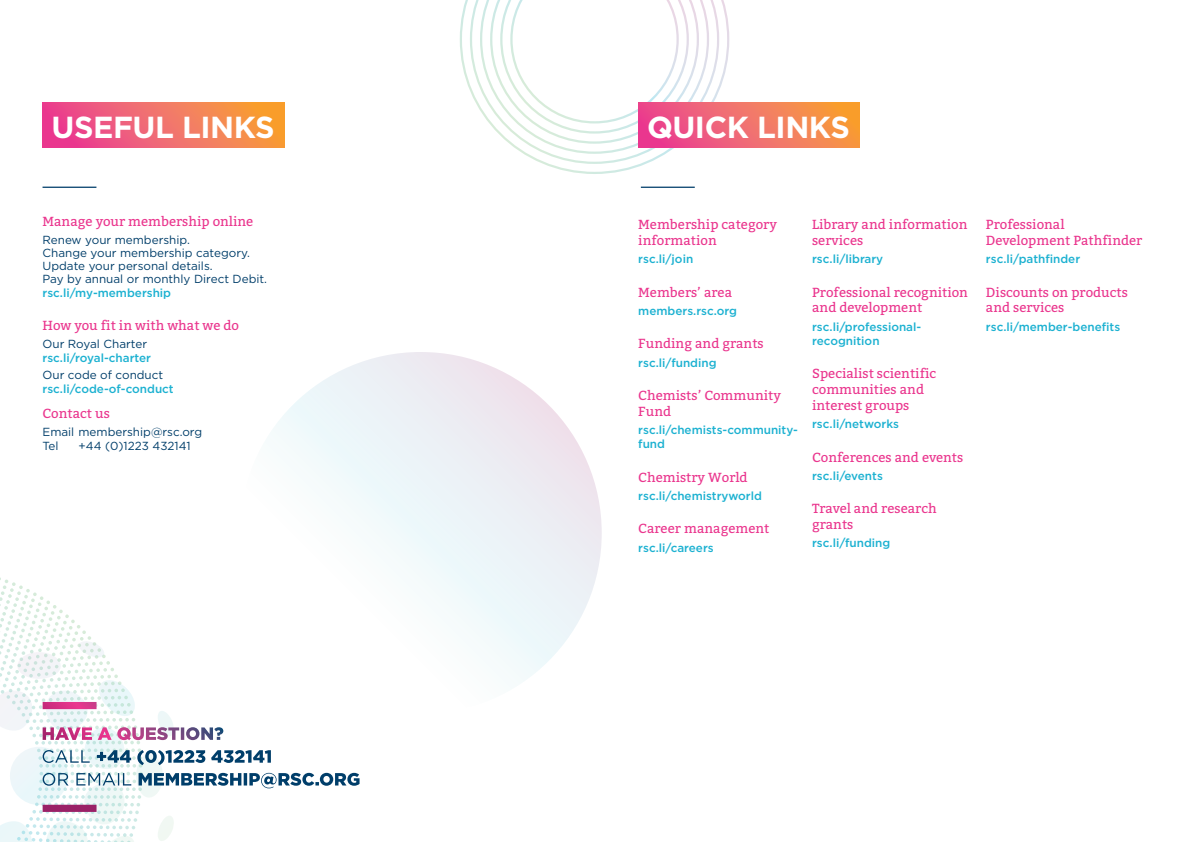
<style>
.page{position:relative;width:1191px;height:842px;background:#fff}
.page>*{position:absolute;margin:0;border:0;box-sizing:border-box;transform-origin:0 0}
.t1{font:700 30.4px "Gotham";letter-spacing:-.015em;color:#fff}
.t2{font:13.2px/15.8px "Bitter";color:#ea368e}
.t3{font:500 11.7px/14px "Gotham";color:#1cb1d1}
.t4{font:11.7px/13.2px "Gotham";color:#003e6a}
</style>
<div class="page">
<div style="left:240px;top:352px;width:362px;height:362px;background:linear-gradient(to right,#fbffff,#ebebf2);border-radius:50%"></div>
<svg style="left:460px;top:0;width:269px;height:174px"></svg>
<svg style="left:470px;top:0;width:249px;height:164px"></svg>
<svg style="left:480px;top:0;width:229px;height:154px"></svg>
<svg style="left:638px;top:102px;width:221px;height:45px;background:#f16f69"></svg>
<svg style="left:43px;top:102px;width:242px;height:45px;background:#f16f68"></svg>
<hr style="left:641px;top:187px;width:54px;height:1px;background:#003e6a">
<hr style="left:43px;top:187px;width:53px;height:1px;background:#003e6a">
<svg style="left:0;top:582px;width:359px;height:260px"></svg>
<h1 class="t1" style="left:52px;top:107px;width:225px">USEFUL LINKS</h1>
<h1 class="t1" style="left:647px;top:107px;width:204px">QUICK LINKS</h1>
<p class="t2" style="left:43px;top:214px;width:212px">Manage your membership online</p>
<p class="t4" style="left:43px;top:233px;width:226px">Renew your membership.<br>Change your membership category.<br>Update your personal details.<br>Pay by annual or monthly Direct Debit.</p>
<p class="t3" style="left:43px;top:286px;width:130px">rsc.li/my-membership</p>
<p class="t2" style="left:43px;top:318px;width:198px">How you fit in with what we do</p>
<p class="t4" style="left:43px;top:337px;width:106px">Our Royal Charter</p>
<p class="t3" style="left:43px;top:350px;width:110px">rsc.li/royal-charter</p>
<p class="t4" style="left:43px;top:368px;width:122px">Our code of conduct</p>
<p class="t3" style="left:43px;top:381px;width:133px">rsc.li/code-of-conduct</p>
<p class="t2" style="left:43px;top:405px;width:69px">Contact us</p>
<p class="t4" style="left:43px;top:425px;width:161px">Email membership@rsc.org<br>Tel</p>
<p class="t4" style="left:79px;top:439px;width:113px">+44 (0)1223 432141</p>
<p class="t2" style="left:638px;top:217px;width:140px">Membership category information</p>
<p class="t3" style="left:638px;top:252px;width:56px">rsc.li/join</p>
<p class="t2" style="left:638px;top:284px;width:95px">Members’ area</p>
<p class="t3" style="left:638px;top:303px;width:100px">members.rsc.org</p>
<p class="t2" style="left:638px;top:336px;width:127px">Funding and grants</p>
<p class="t3" style="left:638px;top:355px;width:80px">rsc.li/funding</p>
<p class="t2" style="left:638px;top:388px;width:144px">Chemists’ Community<br>Fund</p>
<p class="t3" style="left:638px;top:423px;width:161px">rsc.li/chemists-community&shy;fund</p>
<p class="t2" style="left:638px;top:469px;width:111px">Chemistry World</p>
<p class="t3" style="left:638px;top:489px;width:125px">rsc.li/chemistryworld</p>
<p class="t2" style="left:638px;top:521px;width:133px">Career management</p>
<p class="t3" style="left:638px;top:540px;width:77px">rsc.li/careers</p>
<p class="t2" style="left:812px;top:217px;width:157px">Library and information services</p>
<p class="t3" style="left:812px;top:252px;width:73px">rsc.li/library</p>
<p class="t2" style="left:812px;top:284px;width:157px">Professional recognition and development</p>
<p class="t3" style="left:812px;top:319px;width:111px">rsc.li/professional&shy;recognition</p>
<p class="t2" style="left:812px;top:366px;width:126px">Specialist scientific communities and interest groups</p>
<p class="t3" style="left:812px;top:417px;width:88px">rsc.li/networks</p>
<p class="t2" style="left:812px;top:449px;width:153px">Conferences and events</p>
<p class="t3" style="left:812px;top:468px;width:72px">rsc.li/events</p>
<p class="t2" style="left:812px;top:501px;width:126px">Travel and research grants</p>
<p class="t3" style="left:812px;top:536px;width:80px">rsc.li/funding</p>
<p class="t2" style="left:986px;top:217px;width:158px">Professional<br>Development Pathfinder</p>
<p class="t3" style="left:986px;top:252px;width:96px">rsc.li/pathfinder</p>
<p class="t2" style="left:986px;top:284px;width:143px">Discounts on products and services</p>
<p class="t3" style="left:986px;top:319px;width:136px">rsc.li/member-benefits</p>
</div>
